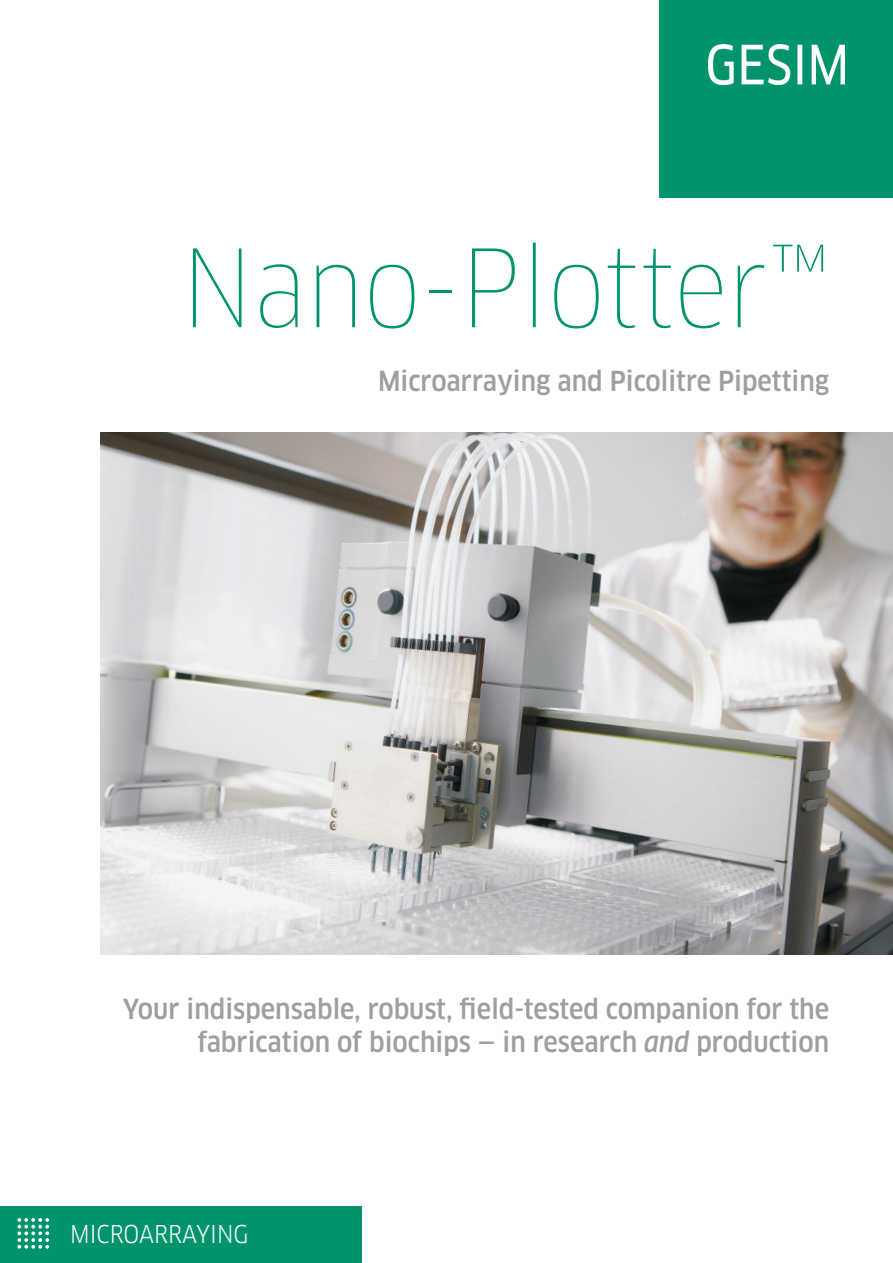
<style>
.page{position:relative;width:893px;height:1263px;background:#fff}
.page>*{position:absolute;margin:0;border:0;box-sizing:border-box;transform-origin:0 0}
.t1{font:100 105px "Clan OT Narr";color:#00936c}
.t2{font:500 27px/33px "Clan OT Narr";color:#9d9fa2;text-align:right}
.t3{font:24px "Clan OT Narr";color:#fff}
.s1{font-style:italic}
</style>
<div class="page">
<div style="left:0;top:1206px;width:361px;height:57px;background:#00936c"></div>
<svg style="left:17px;top:1218px;width:32px;height:30px"></svg>
<div style="left:659px;top:0;width:234px;height:198px;background:#00936c"></div>
<img style="left:100px;top:432px;width:793px;height:522px">
<img style="left:708px;top:45px;width:136px;height:39px">
<h1 class="t1" style="left:181px;top:226px;width:649px">Nano-Plotter™</h1>
<p class="t2" style="left:378px;top:365px;width:453px">Microarraying and Picolitre Pipetting</p>
<p class="t2" style="left:123px;top:992px;width:708px">Your indispensable, robust, field-tested companion for the fabrication of biochips — in research <span class="s1">and</span> production</p>
<p class="t3" style="left:70px;top:1220px;width:180px">MICROARRAYING</p>
</div>
